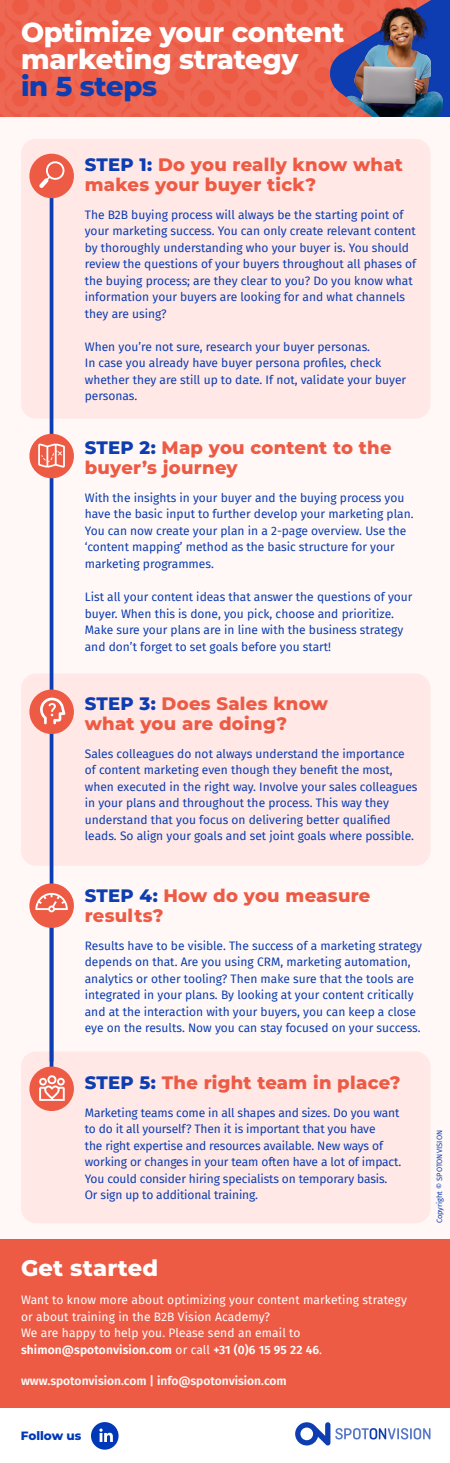
<style>
.page{position:relative;width:450px;height:1463px;background:#fff}
.page>*{position:absolute;margin:0;border:0;box-sizing:border-box;transform-origin:0 0}
.t1{font:800 27.38px/27.5px "Montserrat";letter-spacing:-.01em;color:#fff}
.t2{font:800 27.38px "Montserrat";letter-spacing:-.01em;color:#0d3db0}
.t3{font:800 22.5px "Montserrat";letter-spacing:.01em;color:#fff}
.t4{font:800 18px/20.1px "Montserrat";letter-spacing:.015em;color:#ed5b45}
.t5{font:12px/16.5px "Fira Sans";color:#0d3db0}
.t6{font:12px/16.5px "Fira Sans";letter-spacing:.01em;color:#fff}
.t7{font:600 12px "Fira Sans";color:#fff8f7}
.t8{font:800 12px "Montserrat";color:#0039b7}
.t9{font:7.43px "Fira Sans";color:#0d3db0}
.s1{color:#0d3db0}
.s2{font-weight:600}
</style>
<div class="page">
<img style="left:0;top:0;width:309px;height:117px">
<svg style="left:309px;top:0;width:141px;height:117px;background:#e26153"></svg>
<img style="left:336px;top:2px;width:114px;height:115px">
<div style="left:0;top:117px;width:450px;height:1137px;background:#fff8f7"></div>
<div style="left:21px;top:139px;width:409px;height:280px;background:#ffe8e6;border-radius:15px"></div>
<div style="left:21px;top:673px;width:409px;height:192px;background:#ffe8e6;border-radius:15px"></div>
<div style="left:21px;top:1051px;width:409px;height:172px;background:#ffe8e6;border-radius:15px"></div>
<div style="left:0;top:1238px;width:450px;height:169px;background:#ed5b45"></div>
<div style="left:91px;top:1422px;width:28px;height:27px;background:#0039b7;border-radius:50%"></div>
<svg style="left:99px;top:1428px;width:14px;height:13px"></svg>
<svg style="left:295px;top:1422px;width:135px;height:23px"></svg>
<hr style="left:50px;top:182px;width:3px;height:879px;background:#0d3db0">
<hr style="left:50px;top:897px;width:3px;height:198px;background:#0d3db0">
<div style="left:29px;top:154px;width:45px;height:44px;background:#ed5b45;border-radius:50%"></div>
<div style="left:29px;top:434px;width:45px;height:44px;background:#ed5b45;border-radius:50%"></div>
<div style="left:29px;top:883px;width:45px;height:45px;background:#ed5b45;border-radius:50%"></div>
<svg style="left:39px;top:161px;width:26px;height:27px"></svg>
<svg style="left:38px;top:443px;width:27px;height:25px"></svg>
<svg style="left:35px;top:892px;width:33px;height:20px"></svg>
<div style="left:29px;top:689px;width:45px;height:45px;background:#ed5b45;border-radius:50%"></div>
<svg style="left:40px;top:697px;width:25px;height:27px"></svg>
<div style="left:29px;top:1066px;width:45px;height:45px;background:#ed5b45;border-radius:50%"></div>
<svg style="left:39px;top:1075px;width:26px;height:26px"></svg>
<h1 class="t1" style="left:21px;top:17px;width:325px">Optimize your content marketing strategy</h1>
<h1 class="t2" style="left:21px;top:68px;width:138px">in 5 steps</h1>
<h3 class="t4" style="left:85px;top:154px;width:320px"><span class="s1">STEP 1:</span> Do you really know what makes your buyer tick?</h3>
<p class="t5" style="left:85px;top:206px;width:333px">The B2B buying process will always be the starting point of your marketing success. You can only create relevant content by thoroughly understanding who your buyer is. You should review the questions of your buyers throughout all phases of the buying process; are they clear to you? Do you know what information your buyers are looking for and what channels they are using?</p>
<p class="t5" style="left:85px;top:338px;width:323px">When you’re not sure, research your buyer personas.<br>In case you already have buyer persona profiles, check whether they are still up to date. If not, validate your buyer personas.</p>
<h3 class="t4" style="left:85px;top:437px;width:308px"><span class="s1">STEP 2:</span> Map you content to the buyer’s journey</h3>
<p class="t5" style="left:85px;top:489px;width:330px">With the insights in your buyer and the buying process you have the basic input to further develop your marketing plan.<br>You can now create your plan in a 2-page overview. Use the ‘content mapping’ method as the basic structure for your marketing programmes.</p>
<p class="t5" style="left:85px;top:588px;width:329px">List all your content ideas that answer the questions of your buyer. When this is done, you pick, choose and prioritize.<br>Make sure your plans are in line with the business strategy and don’t forget to set goals before you start!</p>
<h3 class="t4" style="left:85px;top:693px;width:245px"><span class="s1">STEP 3:</span> Does Sales know what you are doing?</h3>
<p class="t5" style="left:85px;top:745px;width:334px">Sales colleagues do not always understand the importance of content marketing even though they benefit the most, when executed in the right way. Involve your sales colleagues in your plans and throughout the process. This way they understand that you focus on delivering better qualified leads. So align your goals and set joint goals where possible.</p>
<h3 class="t4" style="left:85px;top:885px;width:287px"><span class="s1">STEP 4:</span> How do you measure results?</h3>
<p class="t5" style="left:85px;top:937px;width:339px">Results have to be visible. The success of a marketing strategy depends on that. Are you using CRM, marketing automation, analytics or other tooling? Then make sure that the tools are integrated in your plans. By looking at your content critically and at the interaction with your buyers, you can keep a close eye on the results. Now you can stay focused on your success.</p>
<h3 class="t4" style="left:85px;top:1072px;width:317px"><span class="s1">STEP 5:</span> The right team in place?</h3>
<p class="t5" style="left:85px;top:1104px;width:318px">Marketing teams come in all shapes and sizes. Do you want to do it all yourself? Then it is important that you have<br>the right expertise and resources available. New ways of working or changes in your team often have a lot of impact.<br>You could consider hiring specialists on temporary basis.<br>Or sign up to additional training.</p>
<p class="t9" style="left:434px;top:1223px;width:95px;rotate:-90deg">Copyright © SPOTONVISION</p>
<h2 class="t3" style="left:21px;top:1253px;width:139px">Get started</h2>
<p class="t6" style="left:21px;top:1291px;width:387px">Want to know more about optimizing your content marketing strategy or about training in the B2B Vision Academy?<br>We are happy to help you. Please send an email to <span class="s2">shimon@spotonvision.com</span> or call <span class="s2">+31 (0)6 15 95 22 46</span>.</p>
<p class="t7" style="left:21px;top:1371px;width:267px">www.spotonvision.com | info@spotonvision.com</p>
<p class="t8" style="left:21px;top:1427px;width:62px">Follow us</p>
</div>
